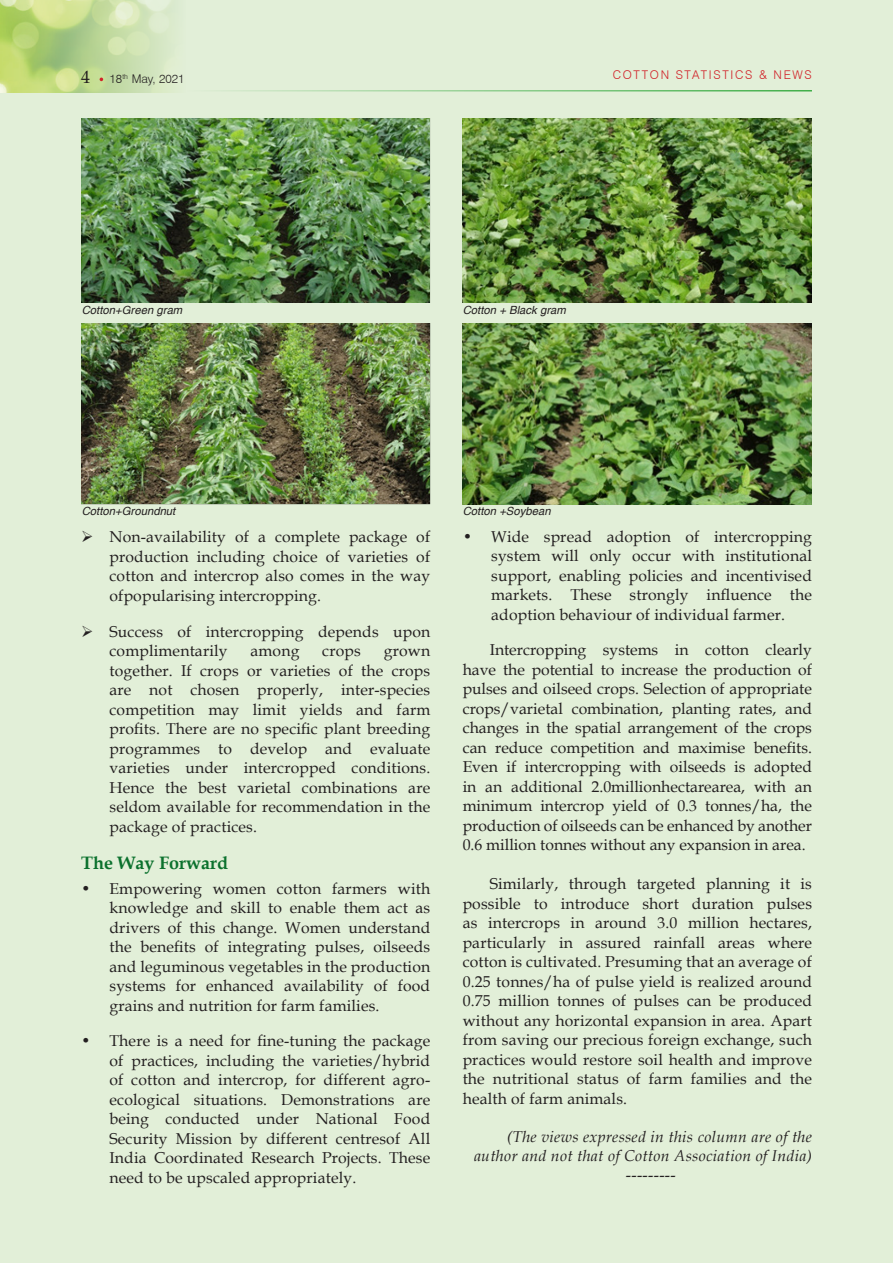
<style>
.page{position:relative;width:893px;height:1263px;background:#e2efd8}
.page>*{position:absolute;margin:0;border:0;box-sizing:border-box;transform-origin:0 0}
.BODY_BOLD{font:700 18px "Book Antiqua";color:#0b712d}
.t1{font:18px "Book Antiqua";color:#231f20}
.Paragraph_Style_12{font:15.75px/19.5px "Book Antiqua";letter-spacing:.01em;color:#231f20;text-align:justify}
.BODY_TEXT{font:15.75px/19.5px "Book Antiqua";letter-spacing:.005em;color:#231f20;text-align:justify}
.BODY_TEXT-2{font:italic 15.75px/18.9px "Book Antiqua";letter-spacing:.02em;color:#231f20;text-align:right}
.t2{font:300 12px "Swiss 721 BT";letter-spacing:.14em;color:#d1232a}
.t3{font:300 12px "Swiss 721 BT";color:#231f20}
.PHOTO_CAPT{font:italic 11.25px "Helvetica";letter-spacing:.005em;color:#231f20}
</style>
<div class="page">
<img style="left:0;top:0;width:174px;height:93px">
<hr style="left:186px;top:90px;width:626px;height:2px;background:#40ae49">
<img style="left:81px;top:119px;width:349px;height:184px">
<img style="left:463px;top:119px;width:349px;height:184px">
<img style="left:81px;top:323px;width:349px;height:181px">
<img style="left:463px;top:323px;width:349px;height:181px">
<p class="t1" style="left:81px;top:64px;width:10px">4</p>
<p class="t2" style="left:613px;top:67px;width:201px">COTTON STATISTICS &amp; NEWS</p>
<p class="t3" style="left:110px;top:71px;width:76px">18<sup>th</sup> May, 2021</p>
<p class="PHOTO_CAPT" style="left:82px;top:303px;width:102px">Cotton+Green gram</p>
<p class="PHOTO_CAPT" style="left:463px;top:303px;width:105px">Cotton + Black gram</p>
<p class="PHOTO_CAPT" style="left:82px;top:505px;width:95px">Cotton+Groundnut</p>
<p class="Paragraph_Style_12" style="left:110px;top:527px;width:322px;text-indent:-28px">➢ Non-availability of a complete package of production including choice of varieties of cotton and intercrop also comes in the way ofpopularising intercropping.</p>
<p class="Paragraph_Style_12" style="left:110px;top:621px;width:322px;text-indent:-28px">➢ Success of intercropping depends upon complimentarily</p>
<p class="Paragraph_Style_12" style="left:110px;top:641px;width:322px;text-indent:274px">grown together. If crops or varieties of the crops are not chosen properly, inter-species competition may limit yields and farm profits. There are no specific plant breeding programmes to develop and evaluate varieties under intercropped conditions.<br>Hence the best varietal combinations are seldom available for recommendation in the package of practices.</p>
<p class="BODY_BOLD" style="left:81px;top:850px;width:149px">The Way Forward</p>
<p class="Paragraph_Style_12" style="left:110px;top:878px;width:322px;text-indent:-28px">• Empowering women cotton farmers with knowledge and skill to enable them act as drivers of this change. Women understand the benefits of integrating pulses, oilseeds and leguminous vegetables in the production systems for enhanced availability of food grains and nutrition for farm families.</p>
<p class="Paragraph_Style_12" style="left:110px;top:1031px;width:322px;text-indent:-28px">• There is a need for fine-tuning the package of practices, including the varieties/hybrid of cotton and intercrop, for different agro&shy;ecological situations. Demonstrations are being conducted under National Food Security Mission by different centresof All India Coordinated Research Projects. These need to be upscaled appropriately.</p>
<p class="Paragraph_Style_12" style="left:250px;top:641px;width:50px">among</p>
<p class="Paragraph_Style_12" style="left:322px;top:641px;width:40px">crops</p>
<p class="PHOTO_CAPT" style="left:463px;top:505px;width:90px">Cotton +Soybean</p>
<p class="Paragraph_Style_12" style="left:491px;top:526px;width:322px;text-indent:-28px">• Wide spread adoption of intercropping system will only occur with institutional support, enabling policies and incentivised markets. These strongly influence the adoption behaviour of individual farmer.</p>
<p class="BODY_TEXT" style="left:463px;top:640px;width:351px;text-indent:27px">Intercropping systems in cotton clearly have the potential to increase the production of pulses and oilseed crops. Selection of appropriate crops/varietal combination, planting rates, and changes in the spatial arrangement of the crops can reduce competition and maximise benefits.<br>Even if intercropping with oilseeds is adopted in an additional 2.0millionhectarearea, with an minimum intercrop yield of 0.3 tonnes/ha, the production of oilseeds can be enhanced by another 0.6 million tonnes without any expansion in area.</p>
<p class="BODY_TEXT" style="left:463px;top:874px;width:351px;text-indent:27px">Similarly, through targeted planning it is possible to introduce short duration pulses as intercrops in around 3.0 million hectares, particularly in assured rainfall areas where cotton is cultivated. Presuming that an average of 0.25 tonnes/ha of pulse yield is realized around 0.75 million tonnes of pulses can be produced without any horizontal expansion in area. Apart from saving our precious foreign exchange, such practices would restore soil health and improve the nutritional status of farm families and the health of farm animals.</p>
<p class="BODY_TEXT-2" style="left:474px;top:1127px;width:339px">(The views expressed in this column are of the author and not that of Cotton Association of India)</p>
<p class="BODY_TEXT" style="left:626px;top:1165px;width:51px">---------</p>
</div>
